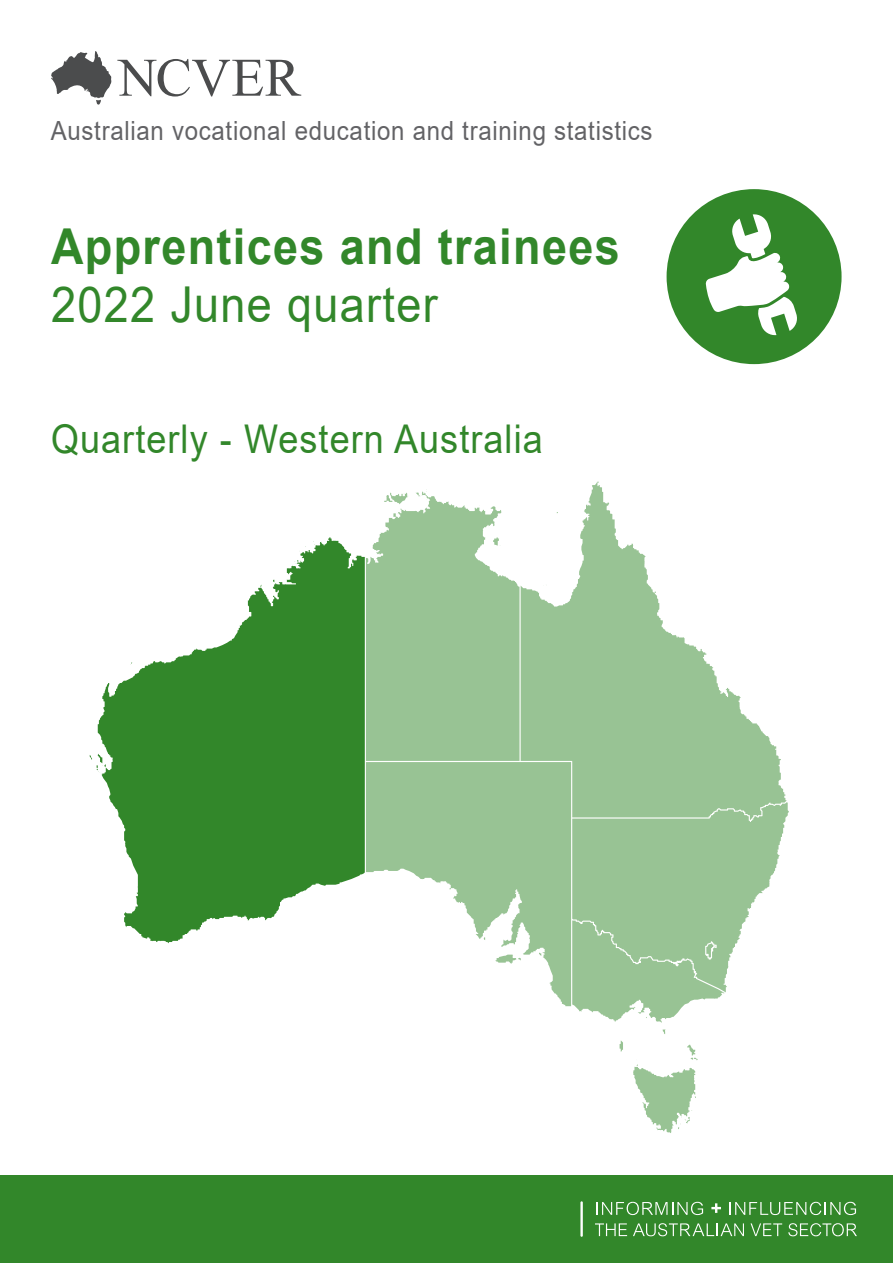
<style>
.page{position:relative;width:893px;height:1263px;background:#fff}
.page>*{position:absolute;margin:0;border:0;box-sizing:border-box;transform-origin:0 0}
.t1{font:700 49.5px "Arial";letter-spacing:.03em;color:#32872a;scale:.91 1}
.t2{font:49.5px "Arial";letter-spacing:.03em;color:#32872a;scale:.91 1}
.t3{font:39.6px "Arial";letter-spacing:.03em;color:#32872a;scale:.91 1}
.t4{font:26.4px "Arial";letter-spacing:.03em;color:#636366;scale:.91 1}
</style>
<div class="page">
<div style="left:0;top:1175px;width:893px;height:88px;background:#32872a"></div>
<svg style="left:521px;top:482px;width:265px;height:338px;fill:#98c394"></svg>
<svg style="left:90px;top:754px;width:8px;height:17px"></svg>
<svg style="left:98px;top:537px;width:267px;height:406px;fill:#32872a"></svg>
<svg style="left:366px;top:489px;width:153px;height:272px;background:#a6cba3"></svg>
<svg style="left:662px;top:1029px;width:4px;height:5px"></svg>
<svg style="left:572px;top:802px;width:217px;height:221px"></svg>
<svg style="left:366px;top:762px;width:205px;height:244px;fill:#98c394"></svg>
<svg style="left:620px;top:1040px;width:3px;height:12px"></svg>
<svg style="left:633px;top:1044px;width:64px;height:89px"></svg>
<svg style="left:51px;top:51px;width:250px;height:54px"></svg>
<svg style="left:596px;top:1202px;width:107px;height:13px"></svg>
<svg style="left:711px;top:1203px;width:10px;height:10px"></svg>
<svg style="left:730px;top:1202px;width:126px;height:13px"></svg>
<svg style="left:595px;top:1223px;width:32px;height:13px"></svg>
<svg style="left:633px;top:1223px;width:111px;height:13px"></svg>
<svg style="left:750px;top:1223px;width:32px;height:13px"></svg>
<svg style="left:788px;top:1223px;width:69px;height:13px"></svg>
<hr style="left:580px;top:1201px;width:3px;height:36px;background:#fff">
<div style="left:667px;top:189px;width:174px;height:175px;background:#32872a;border-radius:50%"></div>
<svg style="left:706px;top:214px;width:91px;height:122px"></svg>
<p class="t4" style="left:51px;top:113px;width:663px">Australian vocational education and training statistics</p>
<p class="t1" style="left:51px;top:211px;width:626px">Apprentices and trainees</p>
<p class="t2" style="left:51px;top:271px;width:427px">2022 June quarter</p>
<p class="t3" style="left:51px;top:411px;width:542px">Quarterly - Western Australia</p>
</div>
